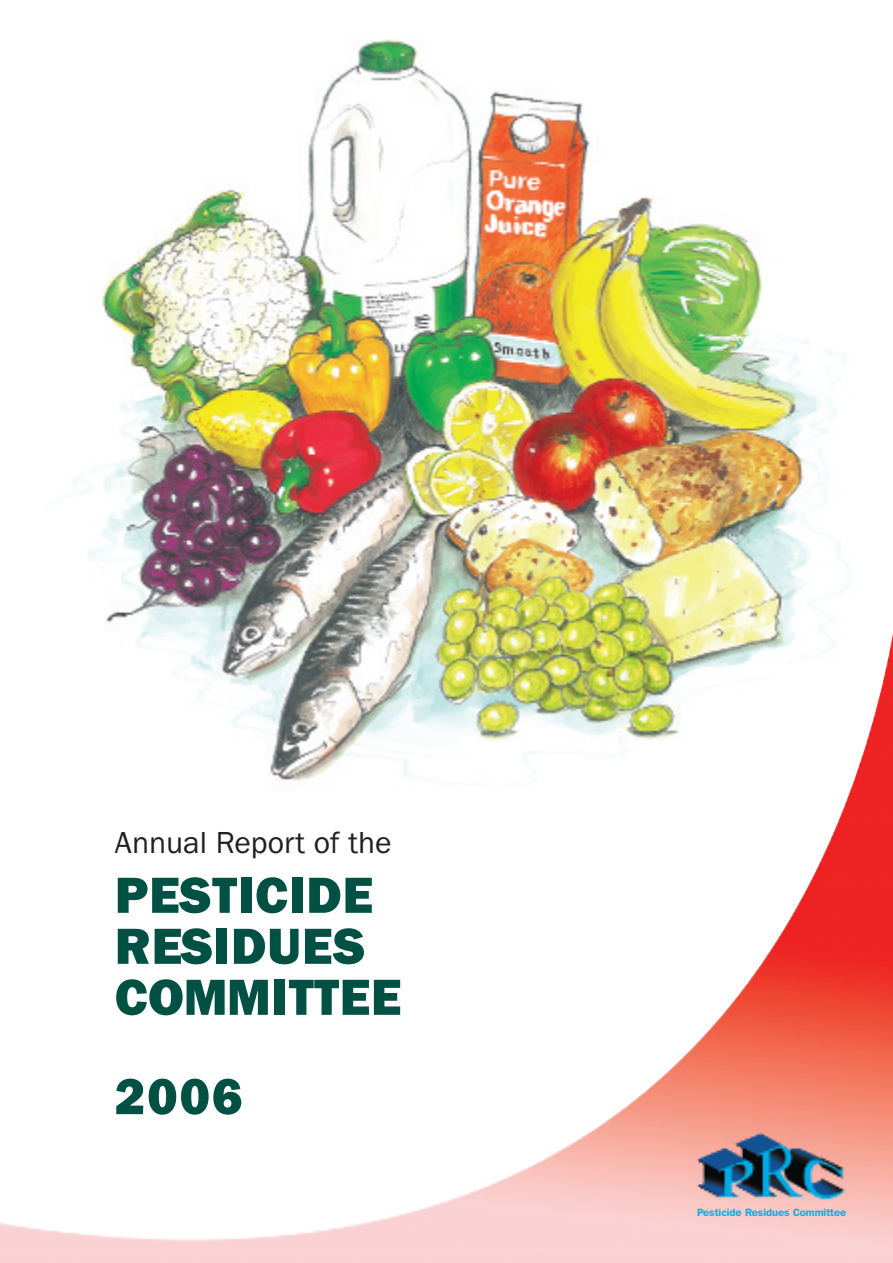
<style>
.page{position:relative;width:893px;height:1263px;background:#fff}
.page>*{position:absolute;margin:0;border:0;box-sizing:border-box;transform-origin:0 0}
.t1{font:52.5px/51px "Franklin Got T Heav";letter-spacing:.01em;color:#005143}
.t2{font:31.5px "Franklin Got T";color:#231f20}
.t3{font:600 10.5px "Franklin Gothic IT Cby BT";color:#00aeef}
</style>
<div class="page">
<img style="left:0;top:39px;width:893px;height:1224px">
<p class="t2" style="left:115px;top:832px;width:278px">Annual Report of the</p>
<p class="t1" style="left:115px;top:874px;width:288px">PESTICIDE<br>RESIDUES<br>COMMITTEE</p>
<p class="t1" style="left:115px;top:1075px;width:129px">2006</p>
<p class="t3" style="left:697px;top:1208px;width:151px">Pesticide Residues Committee</p>
</div>
